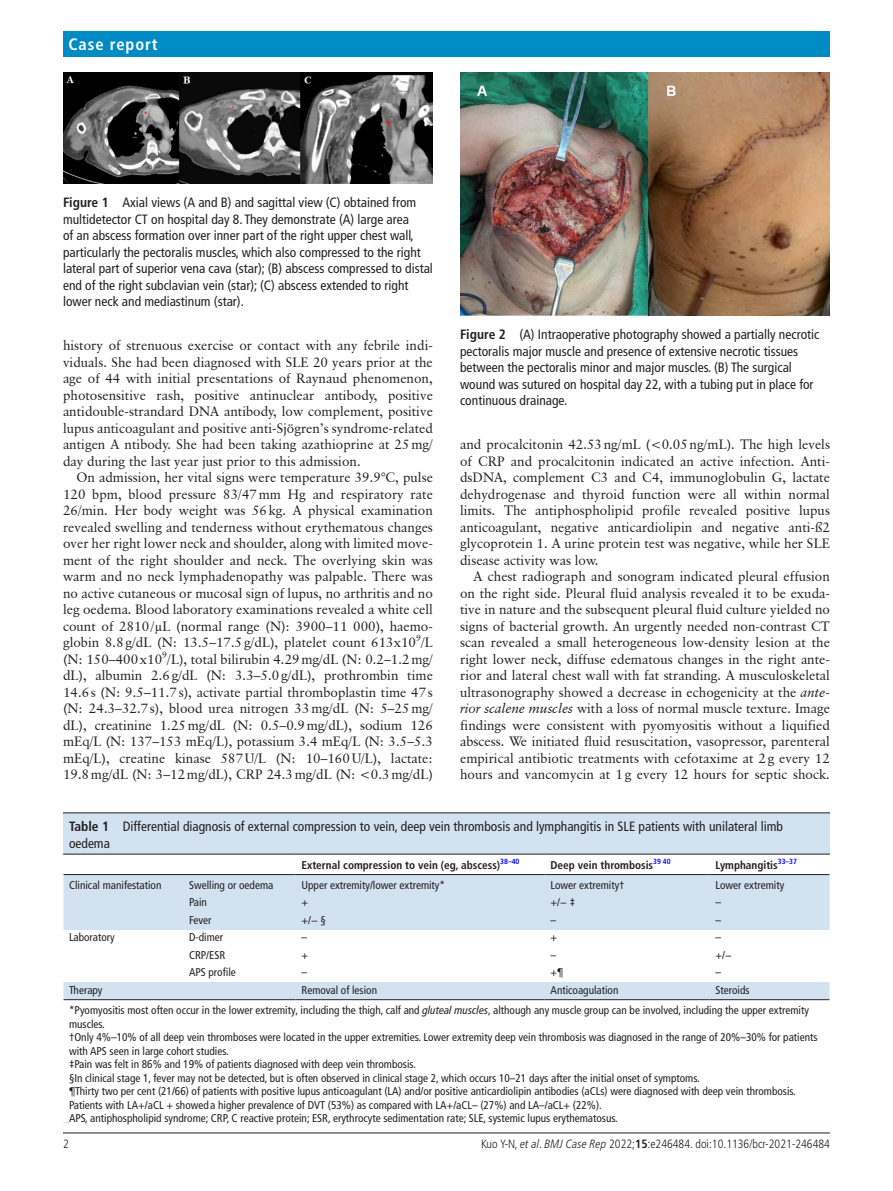
<style>
.page{position:relative;width:893px;height:1191px;background:#fff}
.page>*{position:absolute;margin:0;border:0;box-sizing:border-box;transform-origin:0 0}
.t1{font:700 condensed 16.5px "Frutiger LT Pro";letter-spacing:.055em;color:#fff}
.t2{font:13.5px/16.5px "Classical Garamond BT";color:#231f20;text-align:justify}
.t3{font:condensed 13.5px/16.5px "Frutiger LT Pro";color:#231f20}
.t4{font:300 condensed 12px "Frutiger LT Pro";color:#231f20}
.t5{font:condensed 11.25px/13.5px "Frutiger LT Pro";color:#231f20}
.t6{font:700 condensed 11.25px "Frutiger LT Pro";color:#231f20}
.t7{font:700 condensed 7.5px "Frutiger LT Pro";color:#00f}
.s1{font-weight:700}
.s2{font-family:"Times New Roman"}
.s3{font-style:italic}
</style>
<div class="page">
<hr style="left:63px;top:1132px;width:767px;height:1px;background:#231f20">
<div style="left:63px;top:31px;width:767px;height:25px;background:#008bc5"></div>
<img style="left:63px;top:72px;width:370px;height:111px">
<img style="left:460px;top:72px;width:370px;height:243px">
<div style="left:63px;top:813px;width:767px;height:309px;background:#d2e2f0"></div>
<hr style="left:63px;top:812px;width:767px;height:1px;background:#231f20">
<div style="left:64px;top:854px;width:766px;height:20px;background:#fff"></div>
<svg style="left:64px;top:875px;width:766px;height:124px"></svg>
<div style="left:63px;top:999px;width:767px;height:123px;background:#fff"></div>
<hr style="left:183px;top:874px;width:113px;height:1px;background:#231f20">
<hr style="left:63px;top:853px;width:120px;height:1px;background:#231f20">
<hr style="left:183px;top:853px;width:113px;height:1px;background:#231f20">
<hr style="left:63px;top:874px;width:120px;height:1px;background:#231f20">
<hr style="left:296px;top:853px;width:248px;height:1px;background:#231f20">
<hr style="left:296px;top:874px;width:248px;height:1px;background:#231f20">
<hr style="left:544px;top:853px;width:166px;height:1px;background:#231f20">
<hr style="left:544px;top:874px;width:166px;height:1px;background:#231f20">
<hr style="left:710px;top:853px;width:120px;height:1px;background:#231f20">
<hr style="left:710px;top:874px;width:120px;height:1px;background:#231f20">
<hr style="left:63px;top:999px;width:120px;height:1px;background:#231f20">
<hr style="left:183px;top:999px;width:113px;height:1px;background:#231f20">
<hr style="left:296px;top:999px;width:248px;height:1px;background:#231f20">
<hr style="left:544px;top:999px;width:166px;height:1px;background:#231f20">
<hr style="left:710px;top:999px;width:120px;height:1px;background:#231f20">
<svg style="left:63px;top:854px;width:1px;height:145px"></svg>
<hr style="left:63px;top:999px;width:1px;height:123px;background:#fff">
<p class="t1" style="left:69px;top:34px;width:91px">Case report</p>
<p class="t3" style="left:63px;top:194px;width:371px"><span class="s1">Figure 1</span> Axial views (A and B) and sagittal view (C) obtained from multidetector CT on hospital day 8. They demonstrate (A) large area<br>of an abscess formation over inner part of the right upper chest wall, particularly the pectoralis muscles, which also compressed to the right lateral part of superior vena cava (star); (B) abscess compressed to distal end of the right subclavian vein (star); (C) abscess extended to right lower neck and mediastinum (star).</p>
<p class="t2" style="left:63px;top:337px;width:371px">history of strenuous exercise or contact with any febrile indi&shy;viduals. She had been diagnosed with SLE 20 years prior at the age of 44 with initial presentations of Raynaud phenomenon, photosensitive rash, positive antinuclear antibody, positive antidouble-strandard DNA antibody, low complement, positive lupus anticoagulant and positive anti-Sjögren’s syndrome-related antigen A ntibody. She had been taking azathioprine at 25mg/ day during the last year just prior to this admission.</p>
<p class="t2" style="left:63px;top:469px;width:371px;text-indent:14px">On admission, her vital signs were temperature 39.9°C, pulse 120 bpm, blood pressure 83/47mm Hg and respiratory rate 26/min. Her body weight was 56kg. A physical examination revealed swelling and tenderness without erythematous changes over her right lower neck and shoulder, along with limited move&shy;ment of the right shoulder and neck. The overlying skin was warm and no neck lymphadenopathy was palpable. There was no active cutaneous or mucosal sign of lupus, no arthritis and no leg oedema. Blood laboratory examinations revealed a white cell count of 2810/<span class="s2">µ</span>L (normal range (N): 3900–11 000), haemo&shy;globin 8.8g/dL (N: 13.5–17.5g/dL), platelet count 613x10<sup>9</sup>/L (N: 150–400x10<sup>9</sup>/L), total bilirubin 4.29mg/dL (N: 0.2–1.2mg/ dL), albumin 2.6g/dL (N: 3.3–5.0g/dL), prothrombin time 14.6s (N: 9.5–11.7s), activate partial thromboplastin time 47s (N: 24.3–32.7s), blood urea nitrogen 33mg/dL (N: 5–25mg/ dL), creatinine 1.25mg/dL (N: 0.5–0.9mg/dL), sodium 126 mEq/L (N: 137–153 mEq/L), potassium 3.4 mEq/L (N: 3.5–5.3 mEq/L), creatine kinase 587U/L (N: 10–160U/L), lactate:<br>19.8mg/dL (N: 3–12mg/dL), CRP 24.3mg/dL (N: &lt;0.3mg/dL)</p>
<p class="t3" style="left:460px;top:326px;width:361px"><span class="s1">Figure 2</span> (A) Intraoperative photography showed a partially necrotic pectoralis major muscle and presence of extensive necrotic tissues between the pectoralis minor and major muscles. (B) The surgical wound was sutured on hospital day 22, with a tubing put in place for continuous drainage.</p>
<p class="t2" style="left:460px;top:436px;width:371px">and procalcitonin 42.53ng/mL (&lt;0.05ng/mL). The high levels of CRP and procalcitonin indicated an active infection. Anti&shy;dsDNA, complement C3 and C4, immunoglobulin G, lactate dehydrogenase and thyroid function were all within normal limits. The antiphospholipid profile revealed positive lupus anticoagulant, negative anticardiolipin and negative anti-ß2 glycoprotein 1. A urine protein test was negative, while her SLE disease activity was low.</p>
<p class="t2" style="left:460px;top:568px;width:371px;text-indent:14px">A chest radiograph and sonogram indicated pleural effusion on the right side. Pleural fluid analysis revealed it to be exuda&shy;tive in nature and the subsequent pleural fluid culture yielded no signs of bacterial growth. An urgently needed non-contrast CT scan revealed a small heterogeneous low-density lesion at the right lower neck, diffuse edematous changes in the right ante&shy;rior and lateral chest wall with fat stranding. A musculoskeletal ultrasonography showed a decrease in echogenicity at the <span class="s3">ante&shy;rior scalene muscles</span> with a loss of normal muscle texture. Image findings were consistent with pyomyositis without a liquified abscess. We initiated fluid resuscitation, vasopressor, parenteral empirical antibiotic treatments with cefotaxime at 2g every 12 hours and vancomycin at 1g every 12 hours for septic shock.</p>
<p class="t3" style="left:69px;top:818px;width:715px"><span class="s1">Table 1</span> Differential diagnosis of external compression to vein, deep vein thrombosis and lymphangitis in SLE patients with unilateral limb oedema</p>
<p class="t6" style="left:302px;top:858px;width:200px">External compression to vein (eg, abscess)</p>
<p class="t7" style="left:500px;top:856px;width:21px">38–40</p>
<p class="t6" style="left:550px;top:858px;width:104px">Deep vein thrombosis</p>
<p class="t7" style="left:653px;top:856px;width:19px">39 40</p>
<p class="t6" style="left:716px;top:858px;width:64px">Lymphangitis</p>
<p class="t7" style="left:778px;top:856px;width:21px">33–37</p>
<p class="t5" style="left:69px;top:878px;width:94px">Clinical manifestation</p>
<p class="t5" style="left:189px;top:878px;width:86px">Swelling or oedema</p>
<p class="t5" style="left:302px;top:878px;width:145px">Upper extremity/lower extremity*</p>
<p class="t5" style="left:550px;top:878px;width:76px">Lower extremity†</p>
<p class="t5" style="left:716px;top:878px;width:70px">Lower extremity</p>
<p class="t5" style="left:189px;top:896px;width:19px">Pain</p>
<p class="t5" style="left:302px;top:896px;width:8px">+</p>
<p class="t5" style="left:550px;top:896px;width:26px">+/− ‡</p>
<p class="t5" style="left:716px;top:896px;width:7px">–</p>
<p class="t5" style="left:189px;top:913px;width:24px">Fever</p>
<p class="t5" style="left:302px;top:913px;width:26px">+/− §</p>
<p class="t5" style="left:550px;top:913px;width:7px">–</p>
<p class="t5" style="left:716px;top:913px;width:7px">–</p>
<p class="t5" style="left:69px;top:930px;width:47px">Laboratory</p>
<p class="t5" style="left:189px;top:930px;width:36px">D-dimer</p>
<p class="t5" style="left:302px;top:930px;width:7px">–</p>
<p class="t5" style="left:550px;top:930px;width:8px">+</p>
<p class="t5" style="left:716px;top:930px;width:7px">–</p>
<p class="t5" style="left:189px;top:948px;width:38px">CRP/ESR</p>
<p class="t5" style="left:302px;top:948px;width:8px">+</p>
<p class="t5" style="left:550px;top:948px;width:7px">–</p>
<p class="t5" style="left:716px;top:948px;width:18px">+/−</p>
<p class="t5" style="left:189px;top:965px;width:48px">APS profile</p>
<p class="t5" style="left:302px;top:965px;width:7px">–</p>
<p class="t5" style="left:550px;top:965px;width:14px">+¶</p>
<p class="t5" style="left:716px;top:965px;width:7px">–</p>
<p class="t5" style="left:69px;top:983px;width:35px">Therapy</p>
<p class="t5" style="left:302px;top:983px;width:77px">Removal of lesion</p>
<p class="t5" style="left:550px;top:983px;width:69px">Anticoagulation</p>
<p class="t5" style="left:69px;top:979px;width:741px;line-height:20.4px;text-indent:647px">Steroids<br>*Pyomyositis most often occur in the lower extremity, including the thigh, calf and <span class="s3">gluteal muscles</span>, although any muscle group can be involved, including the upper extremity</p>
<p class="t5" style="left:69px;top:1017px;width:750px">muscles.<br>†Only 4%–10% of all deep vein thromboses were located in the upper extremities. Lower extremity deep vein thrombosis was diagnosed in the range of 20%–30% for patients with APS seen in large cohort studies.<br>‡Pain was felt in 86% and 19% of patients diagnosed with deep vein thrombosis.<br>§In clinical stage 1, fever may not be detected, but is often observed in clinical stage 2, which occurs 10–21 days after the initial onset of symptoms.<br>¶Thirty two per cent (21/66) of patients with positive lupus anticoagulant (LA) and/or positive anticardiolipin antibodies (aCLs) were diagnosed with deep vein thrombosis.<br>Patients with LA+/aCL + showed a higher prevalence of DVT (53%) as compared with LA+/aCL– (27%) and LA–/aCL+ (22%).<br>APS, antiphospholipid syndrome; CRP, C reactive protein; ESR, erythrocyte sedimentation rate; SLE, systemic lupus erythematosus.</p>
<p class="t4" style="left:63px;top:1136px;width:7px">2</p>
<p class="t4" style="left:481px;top:1136px;width:350px">Kuo Y-N, <span class="s3">et al</span>. <span class="s3">BMJ Case Rep</span> 2022;<span class="s1">15</span>:e246484. doi:10.1136/bcr-2021-246484</p>
</div>
